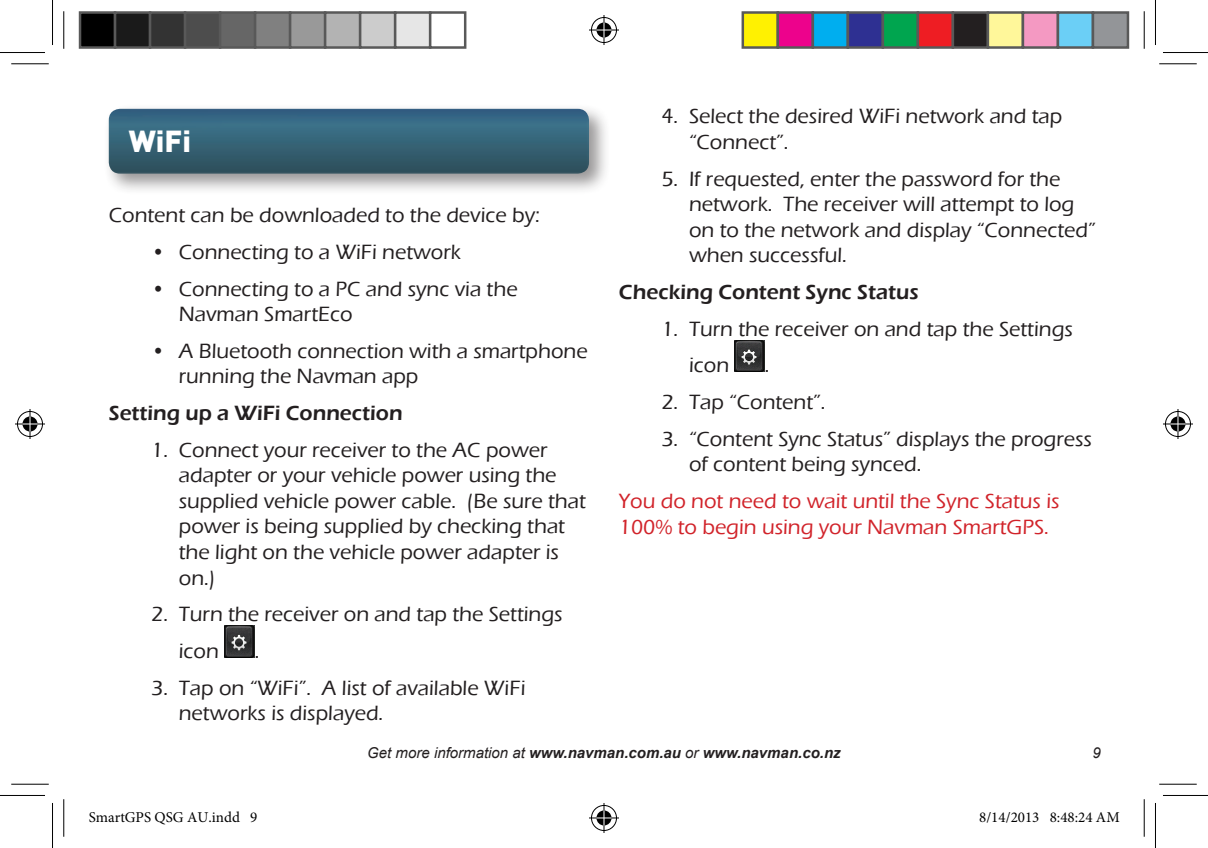
<style>
.page{position:relative;width:1208px;height:848px;background:#fff}
.page>*{position:absolute;margin:0;border:0;box-sizing:border-box;transform-origin:0 0}
.t1{font:900 30px "DINOT";color:#fff}
.t2{font:500 21.25px/25.5px "Eras ITC";color:#231f20}
.t3{font:500 21.25px/25.5px "Eras ITC";color:#d1232a}
.t4{font:600 21.25px "Eras ITC";color:#231f20}
.t5{font:italic 700 15px "Arial";color:#231f20}
.t6{font:15px "Minion Pro";color:#000}
.t7{font:italic 15px "Arial";color:#231f20}
.s1{font-weight:400}
</style>
<div class="page">
<div style="left:103px;top:103px;width:508px;height:92px;background:#231f20;opacity:.47"></div>
<img style="left:109px;top:109px;width:480px;height:65px">
<img style="left:224px;top:625px;width:31px;height:32px">
<img style="left:734px;top:340px;width:31px;height:31px">
<hr style="left:11px;top:63px;width:38px;height:1px;background:#000">
<hr style="left:1159px;top:63px;width:37px;height:1px;background:#000">
<hr style="left:11px;top:783px;width:38px;height:1px;background:#000">
<hr style="left:1159px;top:783px;width:37px;height:1px;background:#000">
<hr style="left:63px;top:11px;width:1px;height:38px;background:#000">
<hr style="left:63px;top:799px;width:1px;height:37px;background:#000">
<hr style="left:1143px;top:11px;width:1px;height:38px;background:#000">
<hr style="left:1143px;top:799px;width:1px;height:37px;background:#000">
<hr style="left:0;top:52px;width:45px;height:1px;background:#000">
<hr style="left:1162px;top:52px;width:46px;height:1px;background:#000">
<hr style="left:0;top:795px;width:45px;height:1px;background:#000">
<hr style="left:1162px;top:795px;width:46px;height:1px;background:#000">
<hr style="left:52px;top:0;width:1px;height:45px;background:#000">
<hr style="left:52px;top:802px;width:1px;height:46px;background:#000">
<hr style="left:1155px;top:0;width:1px;height:45px;background:#000">
<hr style="left:1155px;top:802px;width:1px;height:46px;background:#000">
<div style="left:590px;top:16px;width:28px;height:28px;border:3px solid #fff;border-radius:50%"></div>
<svg style="left:589px;top:28px;width:30px;height:4px"></svg>
<hr style="left:602px;top:15px;width:3px;height:30px;background:#fff">
<div style="left:595px;top:21px;width:18px;height:18px;border:3px solid #fff;border-radius:50%"></div>
<div style="left:591px;top:17px;width:26px;height:26px;border:1px solid #000;border-radius:50%"></div>
<hr style="left:589px;top:30px;width:30px;height:1px;background:#000">
<hr style="left:603px;top:15px;width:1px;height:30px;background:#000">
<svg style="left:596px;top:22px;width:15px;height:16px"></svg>
<div style="left:590px;top:803px;width:28px;height:29px;border:3px solid #fff;border-radius:50%"></div>
<hr style="left:589px;top:816px;width:30px;height:3px;background:#fff">
<hr style="left:602px;top:802px;width:3px;height:30px;background:#fff">
<div style="left:595px;top:808px;width:18px;height:19px;border:3px solid #fff;border-radius:50%"></div>
<div style="left:591px;top:805px;width:26px;height:25px;border:1px solid #000;border-radius:50%"></div>
<hr style="left:589px;top:817px;width:30px;height:1px;background:#000">
<hr style="left:603px;top:802px;width:1px;height:30px;background:#000">
<svg style="left:596px;top:810px;width:15px;height:15px"></svg>
<div style="left:16px;top:410px;width:28px;height:28px;border:3px solid #fff;border-radius:50%"></div>
<hr style="left:15px;top:422px;width:30px;height:3px;background:#fff">
<svg style="left:28px;top:409px;width:4px;height:30px"></svg>
<div style="left:21px;top:415px;width:18px;height:18px;border:3px solid #fff;border-radius:50%"></div>
<div style="left:17px;top:411px;width:26px;height:26px;border:1px solid #000;border-radius:50%"></div>
<hr style="left:15px;top:423px;width:30px;height:1px;background:#000">
<hr style="left:30px;top:409px;width:1px;height:30px;background:#000">
<svg style="left:22px;top:416px;width:16px;height:15px"></svg>
<div style="left:1163px;top:410px;width:29px;height:28px;border:3px solid #fff;border-radius:50%"></div>
<hr style="left:1162px;top:422px;width:30px;height:3px;background:#fff">
<hr style="left:1176px;top:409px;width:3px;height:30px;background:#fff">
<div style="left:1168px;top:415px;width:19px;height:18px;border:3px solid #fff;border-radius:50%"></div>
<div style="left:1165px;top:411px;width:25px;height:26px;border:1px solid #000;border-radius:50%"></div>
<hr style="left:1162px;top:423px;width:30px;height:1px;background:#000">
<hr style="left:1177px;top:409px;width:1px;height:30px;background:#000">
<svg style="left:1170px;top:416px;width:15px;height:15px"></svg>
<div style="left:80px;top:12px;width:35px;height:36px;background:#000"></div>
<div style="left:79px;top:11px;width:37px;height:38px;border:2px solid #595959"></div>
<div style="left:115px;top:12px;width:35px;height:36px;background:#1a1a1a"></div>
<div style="left:114px;top:11px;width:37px;height:38px;border:2px solid #595959"></div>
<div style="left:150px;top:12px;width:35px;height:36px;background:#333"></div>
<div style="left:149px;top:11px;width:37px;height:38px;border:2px solid #595959"></div>
<div style="left:185px;top:12px;width:35px;height:36px;background:#4d4d4d"></div>
<div style="left:184px;top:11px;width:37px;height:38px;border:2px solid #595959"></div>
<div style="left:220px;top:12px;width:35px;height:36px;background:#666"></div>
<div style="left:219px;top:11px;width:37px;height:38px;border:2px solid #595959"></div>
<div style="left:255px;top:12px;width:35px;height:36px;background:#808080"></div>
<div style="left:254px;top:11px;width:37px;height:38px;border:2px solid #595959"></div>
<div style="left:290px;top:12px;width:35px;height:36px;background:#999"></div>
<div style="left:289px;top:11px;width:37px;height:38px;border:2px solid #595959"></div>
<div style="left:325px;top:12px;width:35px;height:36px;background:#b3b3b3"></div>
<div style="left:324px;top:11px;width:37px;height:38px;border:2px solid #595959"></div>
<div style="left:360px;top:12px;width:35px;height:36px;background:#ccc"></div>
<div style="left:359px;top:11px;width:37px;height:38px;border:2px solid #595959"></div>
<div style="left:395px;top:12px;width:35px;height:36px;background:#e6e6e6"></div>
<div style="left:394px;top:11px;width:37px;height:38px;border:2px solid #595959"></div>
<div style="left:429px;top:11px;width:37px;height:38px;border:2px solid #595959"></div>
<div style="left:742px;top:12px;width:36px;height:36px;background:#fff101"></div>
<div style="left:741px;top:11px;width:38px;height:38px;border:2px solid #595959"></div>
<div style="left:778px;top:12px;width:34px;height:36px;background:#ed028c"></div>
<div style="left:776px;top:11px;width:38px;height:38px;border:2px solid #595959"></div>
<div style="left:812px;top:12px;width:36px;height:36px;background:#00aeef"></div>
<div style="left:811px;top:11px;width:38px;height:38px;border:2px solid #595959"></div>
<div style="left:848px;top:12px;width:34px;height:36px;background:#2e3092"></div>
<div style="left:846px;top:11px;width:38px;height:38px;border:2px solid #595959"></div>
<div style="left:882px;top:12px;width:36px;height:36px;background:#00a54f"></div>
<div style="left:881px;top:11px;width:38px;height:38px;border:2px solid #595959"></div>
<div style="left:918px;top:12px;width:34px;height:36px;background:#ee1d23"></div>
<div style="left:916px;top:11px;width:38px;height:38px;border:2px solid #595959"></div>
<div style="left:952px;top:12px;width:36px;height:36px;background:#231f20"></div>
<div style="left:951px;top:11px;width:38px;height:38px;border:2px solid #595959"></div>
<div style="left:988px;top:12px;width:34px;height:36px;background:#fff79a"></div>
<div style="left:986px;top:11px;width:38px;height:38px;border:2px solid #595959"></div>
<div style="left:1022px;top:12px;width:36px;height:36px;background:#f499c2"></div>
<div style="left:1021px;top:11px;width:38px;height:38px;border:2px solid #595959"></div>
<div style="left:1058px;top:12px;width:34px;height:36px;background:#6bcff6"></div>
<div style="left:1056px;top:11px;width:38px;height:38px;border:2px solid #595959"></div>
<div style="left:1092px;top:12px;width:36px;height:36px;background:#939598"></div>
<div style="left:1091px;top:11px;width:38px;height:38px;border:2px solid #595959"></div>
<h1 class="t1" style="left:129px;top:120px;width:64px">WiFi</h1>
<p class="t2" style="left:109px;top:202px;width:432px">Content can be downloaded to the device by:</p>
<p class="t2" style="left:151px;top:239px;width:311px">• Connecting to a WiFi network</p>
<p class="t2" style="left:179px;top:276px;width:340px;text-indent:-27px">• Connecting to a PC and sync via the<br>Navman SmartEco</p>
<p class="t2" style="left:179px;top:338px;width:410px;text-indent:-27px">• A Bluetooth connection with a smartphone running the Navman app</p>
<p class="t4" style="left:109px;top:401px;width:295px">Setting up a WiFi Connection</p>
<p class="t2" style="left:179px;top:437px;width:409px;text-indent:-27px">1. Connect your receiver to the AC power adapter or your vehicle power using the supplied vehicle power cable. (Be sure that power is being supplied by checking that the light on the vehicle power adapter is on.)</p>
<p class="t2" style="left:179px;top:596px;width:385px;line-height:36.8px;text-indent:-27px">2. Turn the receiver on and tap the Settings icon</p>
<p class="t2" style="left:255px;top:638px;width:6px">.</p>
<p class="t2" style="left:179px;top:675px;width:348px;text-indent:-27px">3. Tap on “WiFi”. A list of available WiFi networks is displayed.</p>
<p class="t2" style="left:689px;top:104px;width:375px;text-indent:-27px">4. Select the desired WiFi network and tap “Connect”.</p>
<p class="t2" style="left:689px;top:166px;width:408px;text-indent:-27px">5. If requested, enter the password for the network. The receiver will attempt to log on to the network and display “Connected” when successful.</p>
<p class="t4" style="left:619px;top:280px;width:301px">Checking Content Sync Status</p>
<p class="t2" style="left:689px;top:310px;width:385px;line-height:36.8px;text-indent:-27px">1. Turn the receiver on and tap the Settings icon</p>
<p class="t2" style="left:765px;top:353px;width:6px">.</p>
<p class="t2" style="left:661px;top:389px;width:166px">2. Tap “Content”.</p>
<p class="t2" style="left:689px;top:426px;width:404px;text-indent:-27px">3. “Content Sync Status” displays the progress of content being synced.</p>
<p class="t3" style="left:619px;top:488px;width:442px">You do not need to wait until the Sync Status is<br>100% to begin using your Navman SmartGPS.</p>
<p class="t5" style="left:367px;top:742px;width:475px"><span class="s1">Get more information at</span> www.navman.com.au <span class="s1">or</span> www.navman.co.nz</p>
<p class="t7" style="left:1092px;top:742px;width:10px">9</p>
<p class="t6" style="left:89px;top:806px;width:170px">SmartGPS QSG AU.indd 9</p>
<p class="t6" style="left:979px;top:806px;width:142px">8/14/2013 8:48:24 AM</p>
</div>
